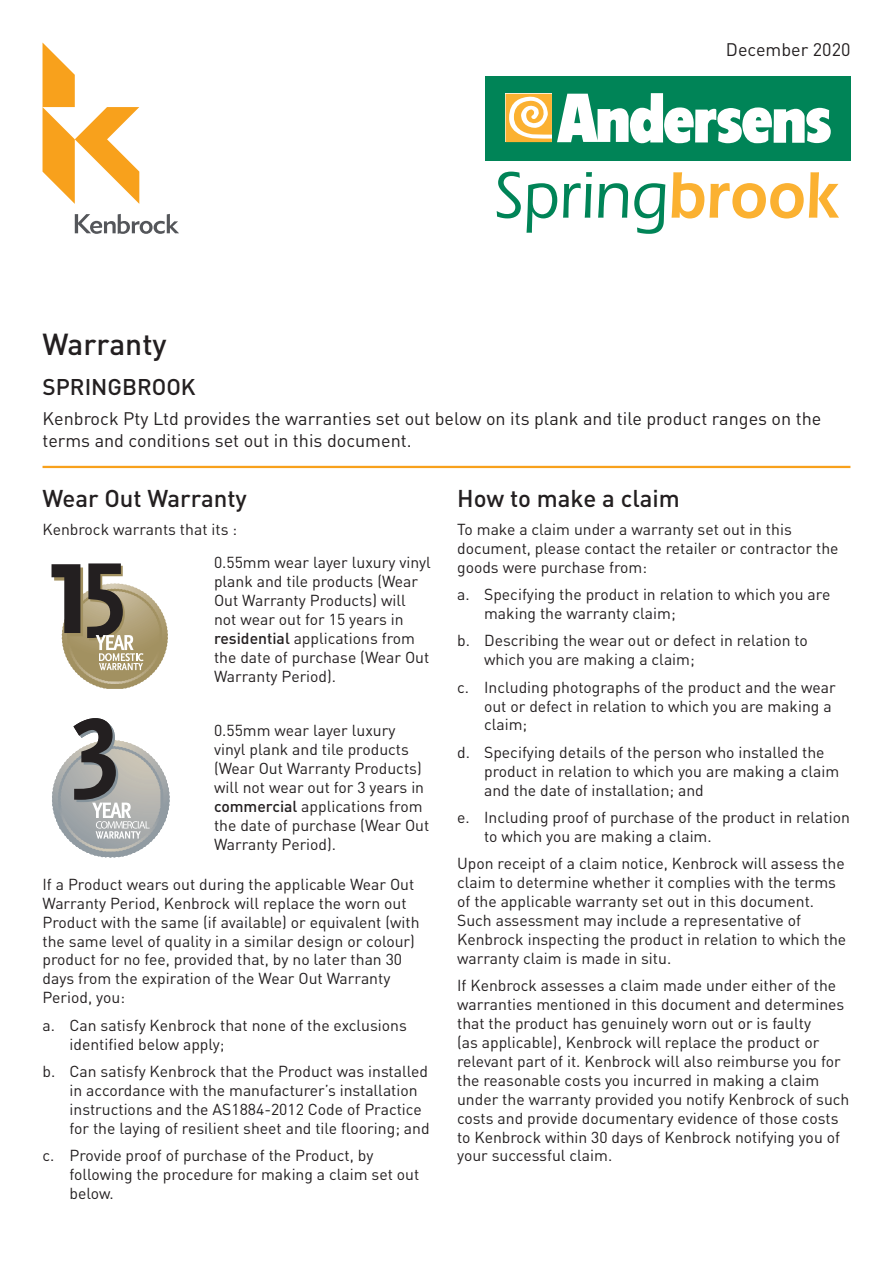
<style>
.page{position:relative;width:893px;height:1263px;background:#fff}
.page>*{position:absolute;margin:0;border:0;box-sizing:border-box;transform-origin:0 0}
.t1{font:500 68.1px "Eras ITC";color:#008457;scale:.9 1}
.t2{font:500 30px "DIN Pro";color:#231f20}
.t3{font:500 24px "DIN Pro";color:#231f20}
.t4{font:500 22.5px "DIN Pro";color:#231f20}
.t5{font:18px/21.6px "DIN Pro";color:#231f20}
.t6{font:15.75px/18.9px "DIN Pro";color:#231f20}
.s1{font-weight:600;color:#fbb131}
.s2{font-weight:500}
</style>
<div class="page">
<svg style="left:43px;top:43px;width:96px;height:161px"></svg>
<svg style="left:75px;top:214px;width:104px;height:20px"></svg>
<hr style="left:43px;top:466px;width:807px;height:2px;background:#f8a11c">
<svg style="left:52px;top:563px;width:116px;height:126px"></svg>
<svg style="left:52px;top:718px;width:118px;height:140px"></svg>
<div style="left:485px;top:76px;width:365px;height:84px;background:#008457"></div>
<svg style="left:506px;top:93px;width:325px;height:50px"></svg>
<p class="t5" style="left:726px;top:38px;width:126px">December 2020</p>
<h1 class="t1" style="left:495px;top:157px;width:384px">Spring<span class="s1">brook</span></h1>
<h2 class="t2" style="left:43px;top:324px;width:126px">Warranty</h2>
<h3 class="t4" style="left:43px;top:371px;width:155px">SPRINGBROOK</h3>
<p class="t5" style="left:43px;top:407px;width:780px">Kenbrock Pty Ltd provides the warranties set out below on its plank and tile product ranges on the terms and conditions set out in this document.</p>
<h3 class="t3" style="left:43px;top:482px;width:206px">Wear Out Warranty</h3>
<p class="t6" style="left:43px;top:519px;width:196px">Kenbrock warrants that its :</p>
<p class="t6" style="left:214px;top:552px;width:218px">0.55mm wear layer luxury vinyl plank and tile products (Wear<br>Out Warranty Products) will not wear out for 15 years in <span class="s2">residential</span> applications from the date of purchase (Wear Out<br>Warranty Period).</p>
<p class="t6" style="left:214px;top:720px;width:217px">0.55mm wear layer luxury vinyl plank and tile products (Wear Out Warranty Products) will not wear out for 3 years in <span class="s2">commercial</span> applications from the date of purchase (Wear Out<br>Warranty Period).</p>
<p class="t6" style="left:43px;top:874px;width:379px">If a Product wears out during the applicable Wear Out Warranty Period, Kenbrock will replace the worn out Product with the same (if available) or equivalent (with the same level of quality in a similar design or colour) product for no fee, provided that, by no later than 30 days from the expiration of the Wear Out Warranty Period, you:</p>
<p class="t6" style="left:70px;top:1015px;width:339px;text-indent:-27px">a. Can satisfy Kenbrock that none of the exclusions identified below apply;</p>
<p class="t6" style="left:70px;top:1061px;width:362px;text-indent:-27px">b. Can satisfy Kenbrock that the Product was installed in accordance with the manufacturer’s installation instructions and the AS1884-2012 Code of Practice for the laying of resilient sheet and tile flooring; and</p>
<p class="t6" style="left:70px;top:1145px;width:351px;text-indent:-27px">c. Provide proof of purchase of the Product, by following the procedure for making a claim set out below.</p>
<h3 class="t3" style="left:457px;top:482px;width:224px">How to make a claim</h3>
<p class="t6" style="left:457px;top:519px;width:383px">To make a claim under a warranty set out in this document, please contact the retailer or contractor the goods were purchase from:</p>
<p class="t6" style="left:484px;top:584px;width:348px;text-indent:-27px">a. Specifying the product in relation to which you are making the warranty claim;</p>
<p class="t6" style="left:484px;top:630px;width:325px;text-indent:-27px">b. Describing the wear out or defect in relation to which you are making a claim;</p>
<p class="t6" style="left:484px;top:677px;width:353px;text-indent:-27px">c. Including photographs of the product and the wear out or defect in relation to which you are making a claim;</p>
<p class="t6" style="left:484px;top:742px;width:357px;text-indent:-27px">d. Specifying details of the person who installed the product in relation to which you are making a claim and the date of installation; and</p>
<p class="t6" style="left:484px;top:807px;width:367px;text-indent:-27px">e. Including proof of purchase of the product in relation to which you are making a claim.</p>
<p class="t6" style="left:457px;top:853px;width:391px">Upon receipt of a claim notice, Kenbrock will assess the claim to determine whether it complies with the terms of the applicable warranty set out in this document.<br>Such assessment may include a representative of Kenbrock inspecting the product in relation to which the warranty claim is made in situ.</p>
<p class="t6" style="left:457px;top:975px;width:394px">If Kenbrock assesses a claim made under either of the warranties mentioned in this document and determines that the product has genuinely worn out or is faulty<br>(as applicable), Kenbrock will replace the product or relevant part of it. Kenbrock will also reimburse you for the reasonable costs you incurred in making a claim under the warranty provided you notify Kenbrock of such costs and provide documentary evidence of those costs to Kenbrock within 30 days of Kenbrock notifying you of your successful claim.</p>
</div>
